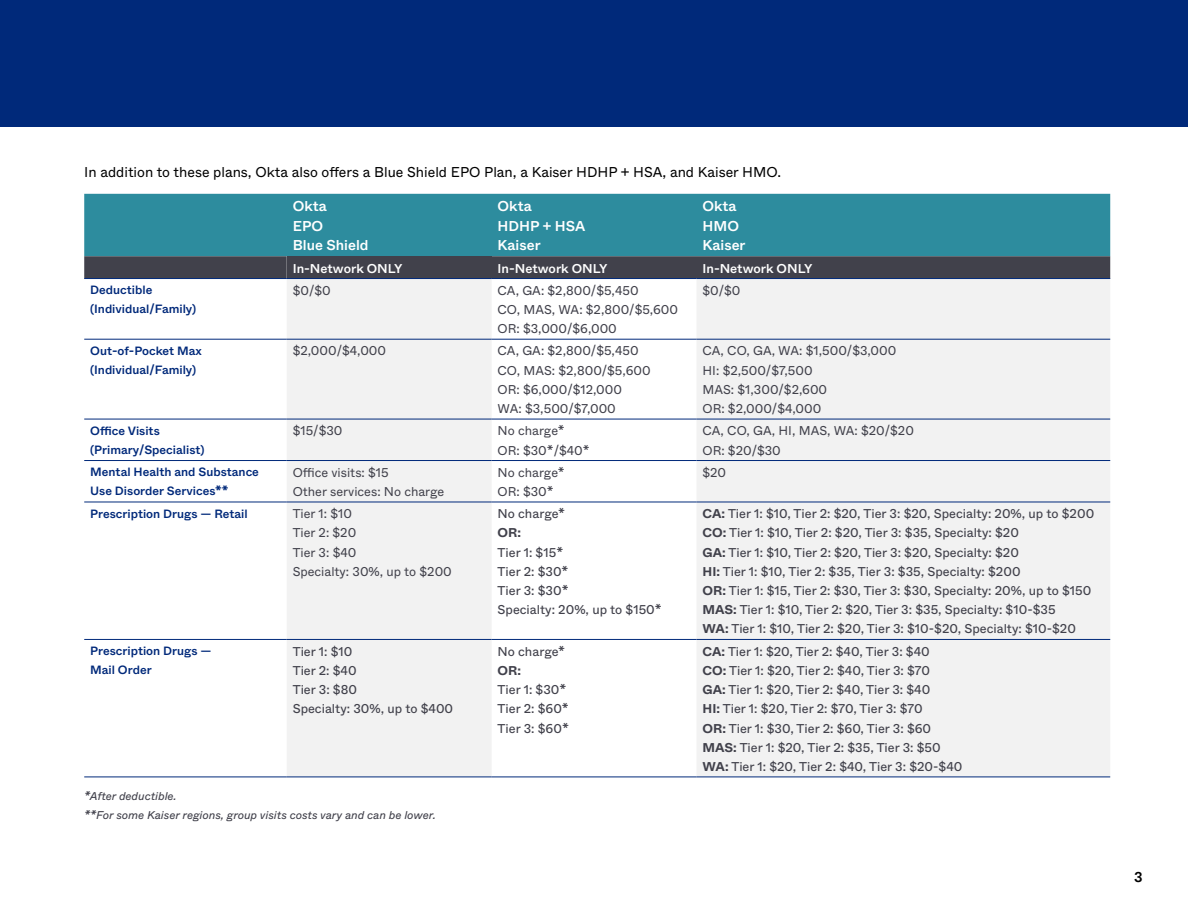
<style>
.page{position:relative;width:1188px;height:918px;background:#fff}
.page>*{position:absolute;margin:0;border:0;box-sizing:border-box;transform-origin:0 0}
.t1{font:14.25px "ABC Whyte";color:#000}
.t2{font:500 14.25px/19.5px "ABC Whyte";color:#fff}
.t3{font:500 14.25px "ABC Whyte";color:#000}
.t4{font:12.75px/19.2px "ABC Whyte";color:#41414b}
.t5{font:12.75px/19.2px "ABC Whyte";color:#41414b}
.t6{font:500 12.75px "ABC Whyte";color:#fff}
.t7{font:700 12.75px "ABC Whyte";color:#41414b}
.t8{font:500 12px/19.2px "ABC Whyte";color:#00297a}
.t9{font:italic 11.25px/19.2px "ABC Whyte";color:#41414b}
.s1{font-weight:700}
</style>
<div class="page">
<div style="left:0;top:0;width:1188px;height:127px;background:#00297a"></div>
<div style="left:84px;top:194px;width:1026px;height:62px;background:#2d8c9e"></div>
<div style="left:84px;top:256px;width:1026px;height:22px;background:#41414b"></div>
<div style="left:287px;top:256px;width:205px;height:23px;background:#41414b"></div>
<svg style="left:287px;top:279px;width:823px;height:498px;fill:#f2f2f2"></svg>
<hr style="left:84px;top:278px;width:203px;height:1px;background:#00297a">
<hr style="left:287px;top:278px;width:205px;height:1px;background:#00297a">
<hr style="left:492px;top:278px;width:205px;height:1px;background:#00297a">
<hr style="left:697px;top:278px;width:413px;height:1px;background:#00297a">
<hr style="left:84px;top:339px;width:203px;height:1px;background:#00297a">
<hr style="left:287px;top:339px;width:205px;height:1px;background:#00297a">
<hr style="left:492px;top:339px;width:205px;height:1px;background:#00297a">
<hr style="left:697px;top:339px;width:413px;height:1px;background:#00297a">
<hr style="left:84px;top:419px;width:203px;height:1px;background:#00297a">
<hr style="left:287px;top:419px;width:205px;height:1px;background:#00297a">
<hr style="left:492px;top:419px;width:205px;height:1px;background:#00297a">
<hr style="left:697px;top:419px;width:413px;height:1px;background:#00297a">
<hr style="left:84px;top:460px;width:203px;height:1px;background:#00297a">
<hr style="left:287px;top:460px;width:205px;height:1px;background:#00297a">
<hr style="left:492px;top:460px;width:205px;height:1px;background:#00297a">
<hr style="left:697px;top:460px;width:413px;height:1px;background:#00297a">
<hr style="left:84px;top:502px;width:203px;height:1px;background:#00297a">
<hr style="left:287px;top:502px;width:205px;height:1px;background:#00297a">
<hr style="left:492px;top:502px;width:205px;height:1px;background:#00297a">
<hr style="left:697px;top:502px;width:413px;height:1px;background:#00297a">
<hr style="left:84px;top:639px;width:203px;height:1px;background:#00297a">
<hr style="left:287px;top:639px;width:205px;height:1px;background:#00297a">
<hr style="left:492px;top:639px;width:205px;height:1px;background:#00297a">
<hr style="left:697px;top:639px;width:413px;height:1px;background:#00297a">
<hr style="left:84px;top:777px;width:203px;height:1px;background:#00297a">
<hr style="left:287px;top:777px;width:205px;height:1px;background:#00297a">
<hr style="left:492px;top:777px;width:205px;height:1px;background:#00297a">
<hr style="left:697px;top:777px;width:413px;height:1px;background:#00297a">
<p class="t1" style="left:84px;top:161px;width:698px">In addition to these plans, Okta also offers a Blue Shield EPO Plan, a Kaiser HDHP + HSA, and Kaiser HMO.</p>
<p class="t2" style="left:293px;top:196px;width:77px">Okta<br>EPO<br>Blue Shield</p>
<p class="t2" style="left:498px;top:196px;width:89px">Okta<br>HDHP + HSA<br>Kaiser</p>
<p class="t2" style="left:703px;top:196px;width:45px">Okta<br>HMO<br>Kaiser</p>
<p class="t6" style="left:293px;top:258px;width:111px">In-Network ONLY</p>
<p class="t6" style="left:498px;top:258px;width:111px">In-Network ONLY</p>
<p class="t6" style="left:703px;top:258px;width:111px">In-Network ONLY</p>
<p class="t8" style="left:90px;top:280px;width:107px">Deductible (Individual/Family)</p>
<p class="t5" style="left:293px;top:280px;width:39px">$0/$0</p>
<p class="t5" style="left:498px;top:280px;width:182px">CA, GA: $2,800/$5,450<br>CO, MAS, WA: $2,800/$5,600<br>OR: $3,000/$6,000</p>
<p class="t5" style="left:703px;top:280px;width:39px">$0/$0</p>
<p class="t8" style="left:90px;top:340px;width:113px">Out-of-Pocket Max (Individual/Family)</p>
<p class="t5" style="left:293px;top:341px;width:95px">$2,000/$4,000</p>
<p class="t5" style="left:498px;top:341px;width:155px">CA, GA: $2,800/$5,450<br>CO, MAS: $2,800/$5,600<br>OR: $6,000/$12,000<br>WA: $3,500/$7,000</p>
<p class="t5" style="left:703px;top:341px;width:195px">CA, CO, GA, WA: $1,500/$3,000<br>HI: $2,500/$7,500<br>MAS: $1,300/$2,600<br>OR: $2,000/$4,000</p>
<p class="t8" style="left:90px;top:420px;width:116px">Office Visits (Primary/Specialist)</p>
<p class="t5" style="left:293px;top:421px;width:51px">$15/$30</p>
<p class="t5" style="left:498px;top:421px;width:94px">No charge*<br>OR: $30*/$40*</p>
<p class="t5" style="left:703px;top:421px;width:213px">CA, CO, GA, HI, MAS, WA: $20/$20<br>OR: $20/$30</p>
<p class="t8" style="left:90px;top:462px;width:170px">Mental Health and Substance<br>Use Disorder Services**</p>
<p class="t5" style="left:293px;top:462px;width:153px">Office visits: $15<br>Other services: No charge</p>
<p class="t5" style="left:498px;top:462px;width:68px">No charge*<br>OR: $30*</p>
<p class="t5" style="left:703px;top:462px;width:25px">$20</p>
<p class="t8" style="left:90px;top:503px;width:159px">Prescription Drugs — Retail</p>
<p class="t5" style="left:293px;top:503px;width:161px">Tier 1: $10<br>Tier 2: $20<br>Tier 3: $40<br>Specialty: 30%, up to $200</p>
<p class="t4" style="left:498px;top:503px;width:69px">No charge*</p>
<p class="t4" style="left:703px;top:503px;width:393px"><span class="s1">CA:</span> Tier 1: $10, Tier 2: $20, Tier 3: $20, Specialty: 20%, up to $200<br><span class="s1">CO:</span> Tier 1: $10, Tier 2: $20, Tier 3: $35, Specialty: $20<br><span class="s1">GA:</span> Tier 1: $10, Tier 2: $20, Tier 3: $20, Specialty: $20<br><span class="s1">HI:</span> Tier 1: $10, Tier 2: $35, Tier 3: $35, Specialty: $200<br><span class="s1">OR:</span> Tier 1: $15, Tier 2: $30, Tier 3: $30, Specialty: 20%, up to $150<br><span class="s1">MAS:</span> Tier 1: $10, Tier 2: $20, Tier 3: $35, Specialty: $10-$35<br><span class="s1">WA:</span> Tier 1: $10, Tier 2: $20, Tier 3: $10-$20, Specialty: $10-$20</p>
<p class="t7" style="left:498px;top:523px;width:25px">OR:</p>
<p class="t4" style="left:498px;top:542px;width:166px">Tier 1: $15*<br>Tier 2: $30*<br>Tier 3: $30*<br>Specialty: 20%, up to $150*</p>
<p class="t8" style="left:90px;top:641px;width:123px">Prescription Drugs —<br>Mail Order</p>
<p class="t4" style="left:293px;top:641px;width:162px">Tier 1: $10<br>Tier 2: $40<br>Tier 3: $80<br>Specialty: 30%, up to $400</p>
<p class="t4" style="left:498px;top:641px;width:69px">No charge*</p>
<p class="t7" style="left:498px;top:660px;width:25px">OR:</p>
<p class="t4" style="left:498px;top:679px;width:73px">Tier 1: $30*<br>Tier 2: $60*<br>Tier 3: $60*</p>
<p class="t9" style="left:84px;top:785px;width:353px">*After deductible.<br>**For some Kaiser regions, group visits costs vary and can be lower.</p>
<p class="t4" style="left:703px;top:641px;width:261px"><span class="s1">CA:</span> Tier 1: $20, Tier 2: $40, Tier 3: $40<br><span class="s1">CO:</span> Tier 1: $20, Tier 2: $40, Tier 3: $70<br><span class="s1">GA:</span> Tier 1: $20, Tier 2: $40, Tier 3: $40<br><span class="s1">HI:</span> Tier 1: $20, Tier 2: $70, Tier 3: $70<br><span class="s1">OR:</span> Tier 1: $30, Tier 2: $60, Tier 3: $60<br><span class="s1">MAS:</span> Tier 1: $20, Tier 2: $35, Tier 3: $50<br><span class="s1">WA:</span> Tier 1: $20, Tier 2: $40, Tier 3: $20-$40</p>
<p class="t3" style="left:1134px;top:866px;width:10px">3</p>
</div>
